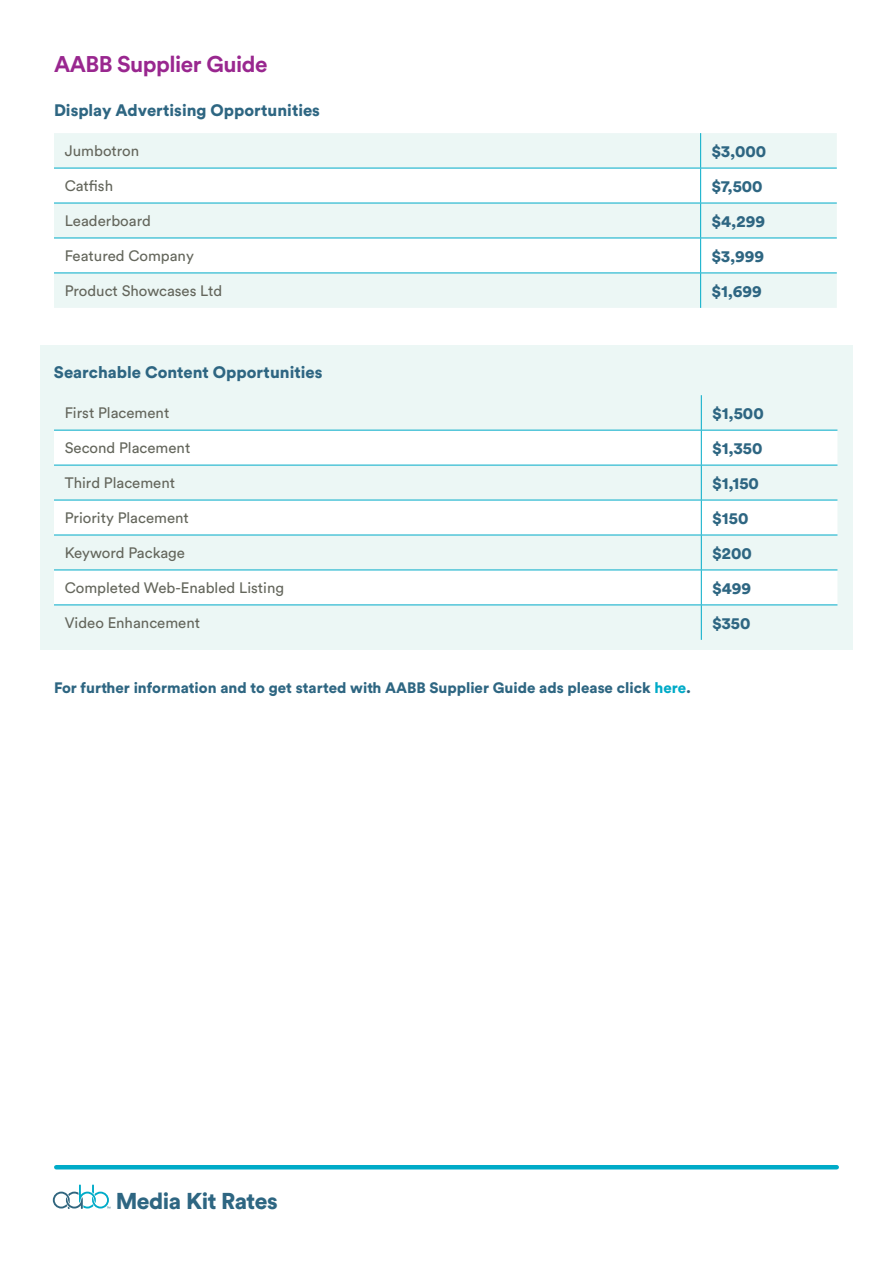
<style>
.page{position:relative;width:893px;height:1263px;background:#fff}
.page>*{position:absolute;margin:0;border:0;box-sizing:border-box;transform-origin:0 0}
.t1{font:22.8px "Circular Std Black";letter-spacing:-.02em;color:#2e6682}
.t2{font:700 22.5px "Circular Std";letter-spacing:-.02em;color:#99278f}
.t3{font:16.5px "Circular Std Black";color:#2e6682}
.t4{font:15px "Circular Std";color:#64665c}
.t5{font:15px "Circular Std Black";color:#2e6682}
.s1{color:#00abc8}
</style>
<div class="page">
<div style="left:40px;top:345px;width:812px;height:305px;background:#ecf7f5"></div>
<svg style="left:53px;top:1184px;width:57px;height:25px"></svg>
<hr style="left:56px;top:1165px;width:781px;height:4px;background:#00abc8">
<svg style="left:54px;top:133px;width:783px;height:175px;fill:#ecf7f5"></svg>
<hr style="left:700px;top:133px;width:1px;height:35px;background:#00abc8">
<hr style="left:54px;top:168px;width:647px;height:1px;background:#00abc8">
<hr style="left:701px;top:168px;width:136px;height:1px;background:#00abc8">
<hr style="left:700px;top:168px;width:1px;height:35px;background:#00abc8">
<hr style="left:54px;top:203px;width:647px;height:1px;background:#00abc8">
<hr style="left:701px;top:203px;width:136px;height:1px;background:#00abc8">
<hr style="left:700px;top:203px;width:1px;height:35px;background:#00abc8">
<hr style="left:54px;top:238px;width:647px;height:1px;background:#00abc8">
<hr style="left:701px;top:238px;width:136px;height:1px;background:#00abc8">
<hr style="left:700px;top:238px;width:1px;height:35px;background:#00abc8">
<hr style="left:54px;top:273px;width:647px;height:1px;background:#00abc8">
<hr style="left:701px;top:273px;width:136px;height:1px;background:#00abc8">
<hr style="left:700px;top:273px;width:1px;height:35px;background:#00abc8">
<svg style="left:54px;top:431px;width:783px;height:173px;fill:#fff"></svg>
<hr style="left:701px;top:395px;width:1px;height:35px;background:#00abc8">
<hr style="left:54px;top:430px;width:647px;height:1px;background:#00abc8">
<hr style="left:701px;top:430px;width:136px;height:1px;background:#00abc8">
<hr style="left:701px;top:430px;width:1px;height:35px;background:#00abc8">
<hr style="left:54px;top:465px;width:647px;height:1px;background:#00abc8">
<hr style="left:701px;top:465px;width:136px;height:1px;background:#00abc8">
<hr style="left:701px;top:465px;width:1px;height:35px;background:#00abc8">
<hr style="left:54px;top:500px;width:647px;height:1px;background:#00abc8">
<hr style="left:701px;top:500px;width:136px;height:1px;background:#00abc8">
<hr style="left:701px;top:500px;width:1px;height:35px;background:#00abc8">
<hr style="left:54px;top:535px;width:647px;height:1px;background:#00abc8">
<hr style="left:701px;top:535px;width:136px;height:1px;background:#00abc8">
<hr style="left:701px;top:535px;width:1px;height:35px;background:#00abc8">
<hr style="left:54px;top:570px;width:647px;height:1px;background:#00abc8">
<hr style="left:701px;top:570px;width:136px;height:1px;background:#00abc8">
<hr style="left:701px;top:570px;width:1px;height:34px;background:#00abc8">
<hr style="left:54px;top:604px;width:647px;height:1px;background:#00abc8">
<hr style="left:701px;top:604px;width:136px;height:1px;background:#00abc8">
<hr style="left:701px;top:605px;width:1px;height:35px;background:#00abc8">
<h2 class="t2" style="left:54px;top:50px;width:215px">AABB Supplier Guide</h2>
<p class="t3" style="left:54px;top:100px;width:267px">Display Advertising Opportunities</p>
<p class="t4" style="left:65px;top:142px;width:76px">Jumbotron</p>
<p class="t3" style="left:711px;top:140px;width:56px">$3,000</p>
<p class="t4" style="left:65px;top:177px;width:50px">Catfish</p>
<p class="t3" style="left:711px;top:175px;width:53px">$7,500</p>
<p class="t4" style="left:65px;top:212px;width:88px">Leaderboard</p>
<p class="t3" style="left:711px;top:210px;width:55px">$4,299</p>
<p class="t4" style="left:65px;top:247px;width:131px">Featured Company</p>
<p class="t3" style="left:711px;top:245px;width:54px">$3,999</p>
<p class="t4" style="left:65px;top:281px;width:159px">Product Showcases Ltd</p>
<p class="t3" style="left:711px;top:280px;width:52px">$1,699</p>
<p class="t3" style="left:54px;top:362px;width:270px">Searchable Content Opportunities</p>
<p class="t4" style="left:65px;top:404px;width:106px">First Placement</p>
<p class="t3" style="left:712px;top:403px;width:53px">$1,500</p>
<p class="t4" style="left:65px;top:439px;width:127px">Second Placement</p>
<p class="t3" style="left:712px;top:437px;width:52px">$1,350</p>
<p class="t4" style="left:65px;top:474px;width:112px">Third Placement</p>
<p class="t3" style="left:712px;top:472px;width:48px">$1,150</p>
<p class="t4" style="left:65px;top:509px;width:126px">Priority Placement</p>
<p class="t3" style="left:712px;top:507px;width:38px">$150</p>
<p class="t4" style="left:65px;top:544px;width:122px">Keyword Package</p>
<p class="t3" style="left:712px;top:542px;width:41px">$200</p>
<p class="t4" style="left:65px;top:578px;width:221px">Completed Web-Enabled Listing</p>
<p class="t3" style="left:712px;top:577px;width:41px">$499</p>
<p class="t4" style="left:65px;top:613px;width:137px">Video Enhancement</p>
<p class="t3" style="left:712px;top:612px;width:40px">$350</p>
<p class="t5" style="left:54px;top:677px;width:638px">For further information and to get started with AABB Supplier Guide ads please click <span class="s1">here</span>.</p>
<h1 class="t1" style="left:116px;top:1186px;width:163px">Media Kit Rates</h1>
</div>
